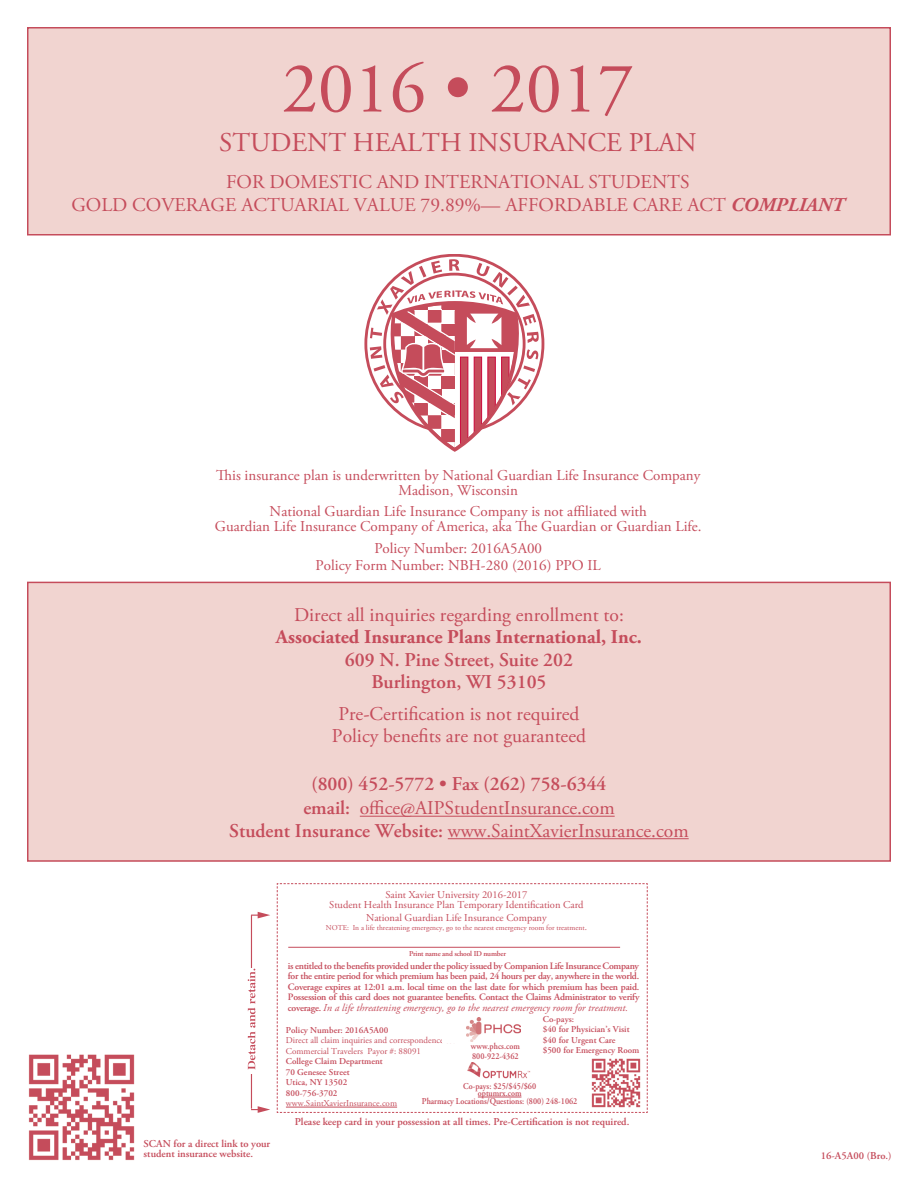
<style>
.page{position:relative;width:918px;height:1188px;background:#fff}
.page>*{position:absolute;margin:0;border:0;box-sizing:border-box;transform-origin:0 0}
.t1{font:72px "Adobe Garamond Pro";color:#c54c5b}
.t2{font:27px "Adobe Garamond Pro";color:#c54c5b}
.t3{font:19.5px/23.4px "Adobe Garamond Pro";color:#c54c5b;text-align:center}
.t4{font:600 19.5px/23.2px "Adobe Garamond Pro";color:#c54c5b;text-align:center}
.t5{font:700 19.5px "Adobe Garamond Pro";color:#c54c5b}
.t6{font:15px/15px "Adobe Garamond Pro";color:#c54c5b;text-align:center}
.t7{font:600 10.5px/10.5px "Adobe Garamond Pro";color:#c54c5b}
.t8{font:10.5px/10.5px "Adobe Garamond Pro";color:#c54c5b;text-align:center}
.t9{font:italic 10.5px "Adobe Garamond Pro";color:#c54c5b}
.t10{font:600 9.75px/10.5px "Adobe Garamond Pro";letter-spacing:-.025em;color:#c54c5b;text-align:justify}
.t11{font:600 9px/10.5px "Adobe Garamond Pro";color:#c54c5b}
.t12{font:9px/10.5px "Adobe Garamond Pro";color:#c54c5b}
.t13{font:600 9px/7.5px "Adobe Garamond Pro";color:#c54c5b;scale:.9 1}
.t14{font:7.5px "Adobe Garamond Pro";color:#c54c5b}
.t15{font:600 7.5px "Adobe Garamond Pro";letter-spacing:-.025em;color:#c54c5b}
.s1{font-weight:700;font-style:italic}
.s2{font-weight:400}
.s3{font-size:9px}
.s4{font-weight:600;font-style:normal;font-size:9.75px}
</style>
<div class="page">
<div style="left:27px;top:27px;width:864px;height:209px;background:#f1d4d0;border:2px solid #c54c5b"></div>
<div style="left:28px;top:582px;width:862px;height:279px;background:#f1d4d0"></div>
<hr style="left:360px;top:816px;width:255px;height:1px;background:#c54c5b">
<hr style="left:448px;top:838px;width:241px;height:1px;background:#c54c5b">
<div style="left:27px;top:582px;width:864px;height:280px;border:2px solid #c54c5b"></div>
<svg style="left:364px;top:255px;width:181px;height:197px"></svg>
<svg style="left:276px;top:883px;width:372px;height:230px"></svg>
<hr style="left:286px;top:1107px;width:111px;height:1px;background:#c54c5b">
<hr style="left:288px;top:947px;width:332px;height:1px;background:#c54c5b">
<div style="left:442px;top:1016px;width:121px;height:27px;background:#fff"></div>
<img style="left:467px;top:1017px;width:53px;height:25px">
<svg style="left:251px;top:1106px;width:19px;height:7px"></svg>
<hr style="left:251px;top:915px;width:1px;height:194px;background:#c54c5b">
<svg style="left:247px;top:968px;width:9px;height:105px"></svg>
<svg style="left:248px;top:969px;width:7px;height:101px"></svg>
<svg style="left:251px;top:912px;width:19px;height:6px"></svg>
<img style="left:28px;top:1054px;width:107px;height:107px">
<img style="left:591px;top:1059px;width:49px;height:49px">
<img style="left:448px;top:1062px;width:100px;height:17px">
<hr style="left:478px;top:1097px;width:43px;height:1px;background:#c54c5b">
<h1 class="t1" style="left:282px;top:45px;width:353px">2016 • 2017</h1>
<h2 class="t2" style="left:219px;top:126px;width:479px">STUDENT HEALTH INSURANCE PLAN</h2>
<h3 class="t3" style="left:71px;top:170px;width:775px">FOR DOMESTIC AND INTERNATIONAL STUDENTS<br>GOLD COVERAGE ACTUARIAL VALUE 79.89%— AFFORDABLE CARE ACT <span class="s1">COMPLIANT</span></h3>
<h3 class="t6" style="left:216px;top:468px;width:486px">This insurance plan is underwritten by National Guardian Life Insurance Company<br>Madison, Wisconsin</h3>
<h3 class="t6" style="left:215px;top:505px;width:488px">National Guardian Life Insurance Company is not affiliated with<br>Guardian Life Insurance Company of America, aka The Guardian or Guardian Life.</h3>
<h3 class="t6" style="left:316px;top:541px;width:287px;line-height:16.5px">Policy Number: 2016A5A00<br>Policy Form Number: NBH-280 (2016) PPO IL</h3>
<h3 class="t3" style="left:294px;top:604px;width:331px">Direct all inquiries regarding enrollment to:</h3>
<h3 class="t5" style="left:276px;top:626px;width:368px">Associated Insurance Plans International, Inc.</h3>
<h3 class="t4" style="left:345px;top:649px;width:230px;line-height:22.5px">609 N. Pine Street, Suite 202<br>Burlington, WI 53105</h3>
<h3 class="t3" style="left:332px;top:703px;width:256px;line-height:22.5px">Pre-Certification is not required<br>Policy benefits are not guaranteed</h3>
<h3 class="t4" style="left:229px;top:773px;width:461px">(800) 452-5772 • Fax (262) 758-6344<br>email: <span class="s2">office@AIPStudentInsurance.com<br></span>Student Insurance Website: <span class="s2">www.SaintXavierInsurance.com</span></h3>
<p class="t8" style="left:329px;top:889px;width:256px">Saint Xavier University 2016-2017<br>Student Health Insurance Plan Temporary Identification Card</p>
<p class="t8" style="left:366px;top:912px;width:182px">National Guardian Life Insurance Company</p>
<p class="t14" style="left:326px;top:923px;width:263px">NOTE: In a life threatening emergency, go to the nearest emergency room for treatment<span class="s3">.</span></p>
<p class="t10" style="left:288px;top:961px;width:353px">is entitled to the benefits provided under the policy issued by Companion Life Insurance Company for the entire period for which premium has been paid, 24 hours per day, anywhere in the world.<br>Coverage expires at 12:01 a.m. local time on the last date for which premium has been paid.<br>Possession of this card does not guarantee benefits. Contact the Claims Administrator to verify</p>
<p class="t9" style="left:288px;top:1001px;width:342px"><span class="s4">coverage.</span> In a life threatening emergency, go to the nearest emergency room for treatment.</p>
<p class="t15" style="left:409px;top:949px;width:98px">Print name and school ID number</p>
<p class="t11" style="left:543px;top:1014px;width:98px">Co-pays:<br>$40 for Physician’s Visit $40 for Urgent Care<br>$500 for Emergency Room</p>
<p class="t11" style="left:286px;top:1025px;width:104px">Policy Number: 2016A5A00</p>
<p class="t12" style="left:286px;top:1035px;width:171px">Direct all claim inquiries and correspondence to:<br>Commercial Travelers Payor #: 88091</p>
<p class="t11" style="left:286px;top:1056px;width:98px">College Claim Department<br>70 Genesee Street<br>Utica, NY 13502<br>800-756-3702</p>
<p class="t12" style="left:286px;top:1098px;width:113px">www.SaintXavierInsurance.com</p>
<p class="t13" style="left:471px;top:1041px;width:56px;line-height:10.5px">www.phcs.com<br>800-922-4362</p>
<p class="t13" style="left:422px;top:1082px;width:174px;text-align:center">Co-pays: $25/$45/$60<br>optumrx.com<br>Pharmacy Locations/Questions: (800) 248-1062</p>
<p class="t7" style="left:144px;top:1138px;width:128px">SCAN for a direct link to your student insurance website.</p>
<p class="t7" style="left:295px;top:1117px;width:336px">Please keep card in your possession at all times. Pre-Certification is not required.</p>
<p class="t7" style="left:821px;top:1151px;width:72px">16-A5A00 (Bro.)</p>
</div>
